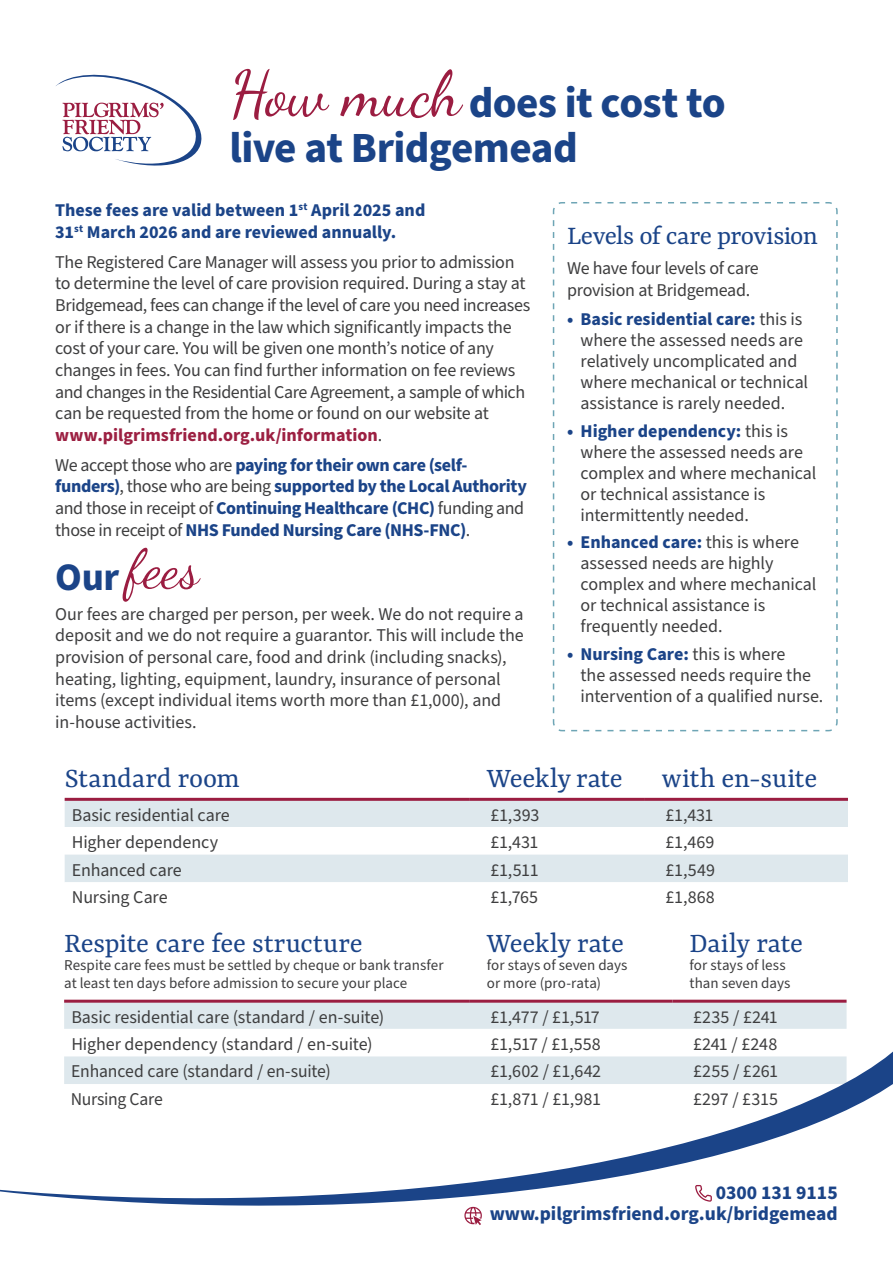
<style>
.page{position:relative;width:893px;height:1263px;background:#fff}
.page>*{position:absolute;margin:0;border:0;box-sizing:border-box;transform-origin:0 0}
.t1{font:54px "Dancing Script";color:#9b1d41}
.t2{font:700 43.05px/45.5px "Source Sans Pro";letter-spacing:-.015em;color:#1b4488}
.H2__subtitle{font:30px "Yrsa";letter-spacing:-.01em;color:#1b4488}
.H2__subtitle-2{font:28.5px "Yrsa";letter-spacing:-.025em;color:#1b4488}
.t3{font:700 19.5px "Source Sans Pro";color:#1b4488}
.main{font:18px/21.6px "Source Sans Pro";letter-spacing:-.01em;color:#3e3e3f}
.main__bullets{font:18px/21px "Source Sans Pro";letter-spacing:-.005em;color:#3e3e3f}
.main-2{font:700 18px/21.6px "Source Sans Pro";letter-spacing:-.015em;color:#1b4488}
.main-3{font:15px/18px "Source Sans Pro";color:#3e3e3f}
.s1{font-family:"Dancing Script";font-weight:400;font-size:63.3px;color:#9b1d41}
.s2{font-weight:700;color:#9c2042}
.s3{font-weight:400;color:#3e3e3f}
.s4{font-family:"Source Sans Pro";font-weight:700;font-size:39px;color:#1b4488}
.s5{font-weight:700;color:#1b4488}
</style>
<div class="page">
<div style="left:64px;top:1003px;width:782px;height:26px;background:#dee8ed"></div>
<hr style="left:64px;top:1000px;width:406px;height:3px;background:#9b1d41">
<hr style="left:470px;top:1000px;width:203px;height:3px;background:#9b1d41">
<hr style="left:673px;top:1000px;width:173px;height:3px;background:#9b1d41">
<svg style="left:552px;top:202px;width:286px;height:530px"></svg>
<svg style="left:0;top:1051px;width:893px;height:156px"></svg>
<svg style="left:56px;top:74px;width:146px;height:92px"></svg>
<svg style="left:695px;top:1185px;width:17px;height:17px"></svg>
<svg style="left:464px;top:1207px;width:18px;height:18px"></svg>
<svg style="left:65px;top:801px;width:783px;height:81px;fill:#dee8ed"></svg>
<hr style="left:65px;top:798px;width:405px;height:3px;background:#9b1d41">
<hr style="left:470px;top:798px;width:175px;height:3px;background:#9b1d41">
<hr style="left:645px;top:798px;width:203px;height:3px;background:#9b1d41">
<h1 class="t2" style="left:230px;top:81px;width:498px"><span class="s1">How much</span> does it cost to live at Bridgemead</h1>
<p class="main-2" style="left:55px;top:200px;width:372px">These fees are valid between 1<sup>st</sup> April 2025 and<br>31<sup>st</sup> March 2026 and are reviewed annually.</p>
<p class="main" style="left:55px;top:252px;width:476px">The Registered Care Manager will assess you prior to admission to determine the level of care provision required. During a stay at Bridgemead, fees can change if the level of care you need increases or if there is a change in the law which significantly impacts the cost of your care. You will be given one month’s notice of any changes in fees. You can find further information on fee reviews and changes in the Residential Care Agreement, a sample of which can be requested from the home or found on our website at <span class="s2">www.pilgrimsfriend.org.uk/information</span>.</p>
<p class="main-2" style="left:55px;top:454px;width:473px"><span class="s3">We accept those who are</span> paying for their own care (self&shy;funders)<span class="s3">, those who are being</span> supported by the Local Authority <span class="s3">and those in receipt of</span> Continuing Healthcare (CHC) <span class="s3">funding and those in receipt of</span> NHS Funded Nursing Care (NHS-FNC)<span class="s3">.</span></p>
<h3 class="t1" style="left:55px;top:537px;width:145px"><span class="s4">Our</span> fees</h3>
<p class="main" style="left:55px;top:603px;width:470px">Our fees are charged per person, per week. We do not require a deposit and we do not require a guarantor. This will include the provision of personal care, food and drink (including snacks), heating, lighting, equipment, laundry, insurance of personal items (except individual items worth more than £1,000), and in-house activities.</p>
<p class="H2__subtitle-2" style="left:567px;top:219px;width:252px">Levels of care provision</p>
<p class="main" style="left:567px;top:258px;width:193px">We have four levels of care provision at Bridgemead.</p>
<p class="main__bullets" style="left:580px;top:309px;width:229px;text-indent:-13px"><span class="s5">• Basic residential care:</span> this is where the assessed needs are relatively uncomplicated and where mechanical or technical assistance is rarely needed.</p>
<p class="main__bullets" style="left:580px;top:421px;width:237px;text-indent:-13px"><span class="s5">• Higher dependency:</span> this is where the assessed needs are complex and where mechanical or technical assistance is intermittently needed.</p>
<p class="main__bullets" style="left:580px;top:532px;width:237px;text-indent:-13px"><span class="s5">• Enhanced care:</span> this is where assessed needs are highly complex and where mechanical or technical assistance is frequently needed.</p>
<p class="main__bullets" style="left:580px;top:644px;width:244px;text-indent:-13px"><span class="s5">• Nursing Care:</span> this is where<br>the assessed needs require the intervention of a qualified nurse.</p>
<p class="H2__subtitle" style="left:65px;top:760px;width:177px">Standard room</p>
<p class="H2__subtitle" style="left:487px;top:760px;width:137px">Weekly rate</p>
<p class="H2__subtitle" style="left:662px;top:760px;width:157px">with en-suite</p>
<p class="main" style="left:72px;top:805px;width:159px">Basic residential care</p>
<p class="main" style="left:490px;top:805px;width:50px">£1,393</p>
<p class="main" style="left:665px;top:805px;width:50px">£1,431</p>
<p class="main" style="left:72px;top:832px;width:148px">Higher dependency</p>
<p class="main" style="left:490px;top:832px;width:50px">£1,431</p>
<p class="main" style="left:665px;top:832px;width:50px">£1,469</p>
<p class="main" style="left:72px;top:859px;width:111px">Enhanced care</p>
<p class="main" style="left:490px;top:859px;width:50px">£1,511</p>
<p class="main" style="left:665px;top:859px;width:51px">£1,549</p>
<p class="main" style="left:72px;top:887px;width:97px">Nursing Care</p>
<p class="main" style="left:490px;top:887px;width:49px">£1,765</p>
<p class="main" style="left:665px;top:887px;width:51px">£1,868</p>
<p class="H2__subtitle" style="left:64px;top:926px;width:300px">Respite care fee structure</p>
<p class="main-3" style="left:64px;top:957px;width:381px">Respite care fees must be settled by cheque or bank transfer at least ten days before admission to secure your place</p>
<p class="H2__subtitle" style="left:487px;top:926px;width:139px">Weekly rate</p>
<p class="main-3" style="left:487px;top:957px;width:142px">for stays of seven days or more (pro-rata)</p>
<p class="H2__subtitle" style="left:690px;top:926px;width:115px">Daily rate</p>
<p class="main-3" style="left:690px;top:957px;width:102px">for stays of less than seven days</p>
<p class="main" style="left:71px;top:1007px;width:314px">Basic residential care (standard / en-suite)</p>
<p class="main" style="left:490px;top:1007px;width:111px">£1,477 / £1,517</p>
<p class="main" style="left:693px;top:1007px;width:86px">£235 / £241</p>
<p class="main" style="left:71px;top:1033px;width:303px">Higher dependency (standard / en-suite)</p>
<p class="main" style="left:490px;top:1033px;width:112px">£1,517 / £1,558</p>
<p class="main" style="left:693px;top:1033px;width:86px">£241 / £248</p>
<p class="main" style="left:71px;top:1061px;width:261px">Enhanced care (standard / en-suite)</p>
<p class="main" style="left:490px;top:1061px;width:112px">£1,602 / £1,642</p>
<p class="main" style="left:693px;top:1061px;width:86px">£255 / £261</p>
<p class="main" style="left:71px;top:1089px;width:93px">Nursing Care</p>
<p class="main" style="left:490px;top:1089px;width:112px">£1,871 / £1,981</p>
<p class="main" style="left:693px;top:1089px;width:86px">£297 / £315</p>
<p class="t3" style="left:716px;top:1179px;width:123px">0300 131 9115</p>
<p class="t3" style="left:490px;top:1200px;width:350px">www.pilgrimsfriend.org.uk/bridgemead</p>
</div>
